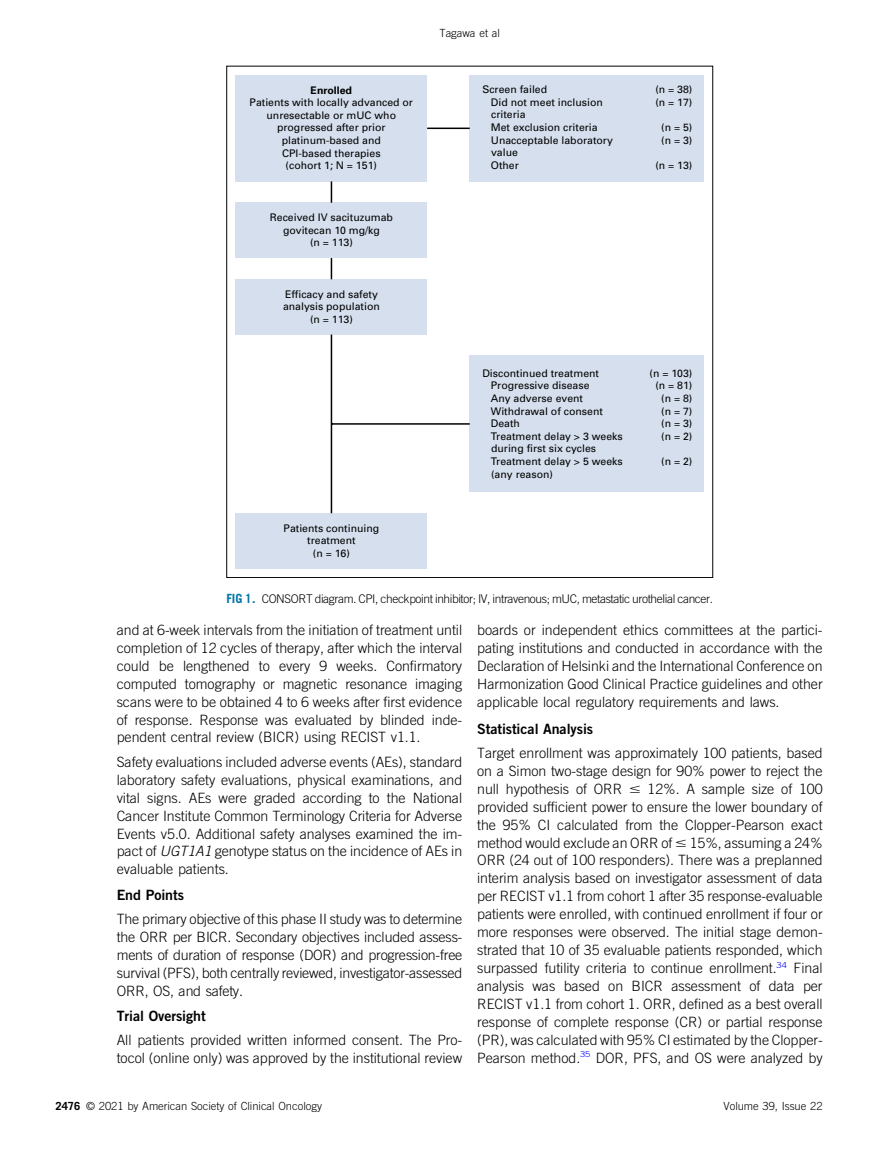
<style>
.page{position:relative;width:878px;height:1175px;background:#fff}
.page>*{position:absolute;margin:0;border:0;box-sizing:border-box;transform-origin:0 0}
.t1{font:14.25px/18px "Adv O Td 710 a 12 c";color:#000;text-align:justify}
.t2{font:14.25px "Adv OT8 a 0 d 451 b.B";color:#000}
.t3{font:12px "Adv O Td 710 a 12 c";letter-spacing:-.03em;color:#000}
.t4{font:11.25px "Adv O Td 710 a 12 c";color:#000}
.t5{font:10.5px/12.6px "Univers";color:#000;text-align:center}
.t6{font:700 10.5px "Univers";color:#000}
.s1{font-family:"Adv O Tb 03 e 4648.B";font-size:12.75px;color:#0075a8}
.s2{font-family:"Adv O Td 710 a 12 c+fb"}
.s3{font-family:"Adv O Ta 82 dc 243.I"}
.s4{font-family:"Adv OT8817665 d"}
.s5{font-family:"Adv O Tb 03 e 4648.B"}
</style>
<div class="page">
<div style="left:236px;top:75px;width:191px;height:106px;background:#d5dfed"></div>
<div style="left:236px;top:203px;width:191px;height:55px;background:#d5dfed"></div>
<div style="left:236px;top:279px;width:191px;height:55px;background:#d5dfed"></div>
<div style="left:236px;top:513px;width:191px;height:55px;background:#d5dfed"></div>
<div style="left:469px;top:75px;width:234px;height:106px;background:#d5dfed"></div>
<div style="left:469px;top:356px;width:234px;height:136px;background:#d5dfed"></div>
<hr style="left:330px;top:181px;width:2px;height:22px;background:#000">
<hr style="left:330px;top:258px;width:2px;height:21px;background:#000">
<hr style="left:330px;top:334px;width:2px;height:179px;background:#000">
<hr style="left:331px;top:423px;width:138px;height:1px;background:#000">
<hr style="left:427px;top:128px;width:42px;height:1px;background:#000">
<p class="t6" style="left:310px;top:86px;width:43px">Enrolled</p>
<p class="t5" style="left:249px;top:97px;width:165px">Patients with locally advanced or unresectable or mUC who progressed after prior platinum-based and<br>CPI-based therapies<br>(cohort 1; N = 151)</p>
<p class="t5" style="left:270px;top:212px;width:125px">Received IV sacituzumab govitecan 10 mg/kg<br>(n = 113)</p>
<p class="t5" style="left:283px;top:288px;width:98px">Efficacy and safety analysis population (n = 113)</p>
<p class="t5" style="left:283px;top:522px;width:97px">Patients continuing treatment<br>(n = 16)</p>
<p class="t4" style="left:439px;top:29px;width:62px">Tagawa et al</p>
<p class="t5" style="left:491px;top:84px;width:123px;text-align:left;text-indent:-8px">Screen failed<br>Did not meet inclusion criteria<br>Met exclusion criteria<br>Unacceptable laboratory value<br>Other</p>
<p class="t5" style="left:655px;top:84px;width:39px;text-align:left">(n = 38) (n = 17)</p>
<p class="t5" style="left:661px;top:122px;width:33px;text-align:left">(n = 5) (n = 3)</p>
<p class="t5" style="left:655px;top:160px;width:39px">(n = 13)</p>
<p class="t5" style="left:491px;top:367px;width:133px;text-align:left;text-indent:-8px">Discontinued treatment<br>Progressive disease<br>Any adverse event<br>Withdrawal of consent<br>Death<br>Treatment delay &gt; 3 weeks during first six cycles<br>Treatment delay &gt; 5 weeks (any reason)</p>
<p class="t5" style="left:649px;top:367px;width:44px;text-align:right">(n = 103) (n = 81) (n = 8) (n = 7) (n = 3) (n = 2)</p>
<p class="t5" style="left:661px;top:456px;width:33px">(n = 2)</p>
<p class="t3" style="left:226px;top:594px;width:488px"><span class="s1">FIG 1.</span> CONSORT diagram. CPI, checkpoint inhibitor; IV, intravenous; mUC, metastatic urothelial cancer.</p>
<p class="t1" style="left:117px;top:622px;width:347px">and at 6-week intervals from the initiation of treatment until completion of 12 cycles of therapy, after which the interval could be lengthened to every 9 weeks. Con<span class="s2">fi</span>rmatory computed tomography or magnetic resonance imaging scans were to be obtained 4 to 6 weeks after <span class="s2">fi</span>rst evidence of response. Response was evaluated by blinded inde&shy;pendent central review (BICR) using RECIST v1.1.</p>
<p class="t1" style="left:117px;top:754px;width:347px">Safety evaluations included adverse events (AEs), standard laboratory safety evaluations, physical examinations, and vital signs. AEs were graded according to the National Cancer Institute Common Terminology Criteria for Adverse Events v5.0. Additional safety analyses examined the im&shy;pact of <span class="s3">UGT1A1</span> genotype status on the incidence of AEs in evaluable patients.</p>
<p class="t2" style="left:117px;top:889px;width:69px">End Points</p>
<p class="t1" style="left:117px;top:911px;width:347px">The primary objective of this phase II study was to determine the ORR per BICR. Secondary objectives included assess&shy;ments of duration of response (DOR) and progression-free survival (PFS), both centrally reviewed, investigator-assessed ORR, OS, and safety.</p>
<p class="t2" style="left:117px;top:1010px;width:90px">Trial Oversight</p>
<p class="t1" style="left:117px;top:1032px;width:347px">All patients provided written informed consent. The Pro&shy;tocol (online only) was approved by the institutional review</p>
<p class="t1" style="left:477px;top:622px;width:347px">boards or independent ethics committees at the partici&shy;pating institutions and conducted in accordance with the Declaration of Helsinki and the International Conference on Harmonization Good Clinical Practice guidelines and other applicable local regulatory requirements and laws.</p>
<p class="t2" style="left:477px;top:723px;width:117px">Statistical Analysis</p>
<p class="t1" style="left:477px;top:745px;width:347px">Target enrollment was approximately 100 patients, based on a Simon two-stage design for 90% power to reject the null hypothesis of ORR <span class="s4">#</span> 12%. A sample size of 100 provided suf<span class="s2">fi</span>cient power to ensure the lower boundary of the 95% CI calculated from the Clopper-Pearson exact method would exclude an ORR of <span class="s4">#</span> 15%, assuming a 24% ORR (24 out of 100 responders). There was a preplanned interim analysis based on investigator assessment of data per RECIST v1.1 from cohort 1 after 35 response-evaluable patients were enrolled, with continued enrollment if four or more responses were observed. The initial stage demon&shy;strated that 10 of 35 evaluable patients responded, which surpassed futility criteria to continue enrollment.<sup>34</sup> Final analysis was based on BICR assessment of data per RECIST v1.1 from cohort 1. ORR, de<span class="s2">fi</span>ned as a best overall response of complete response (CR) or partial response (PR), was calculated with 95% CI estimated by the Clopper-Pearson method.<sup>35</sup> DOR, PFS, and OS were analyzed by</p>
<p class="t4" style="left:55px;top:1101px;width:268px"><span class="s5">2476</span> © 2021 by American Society of Clinical Oncology</p>
<p class="t4" style="left:723px;top:1101px;width:100px">Volume 39, Issue 22</p>
</div>
